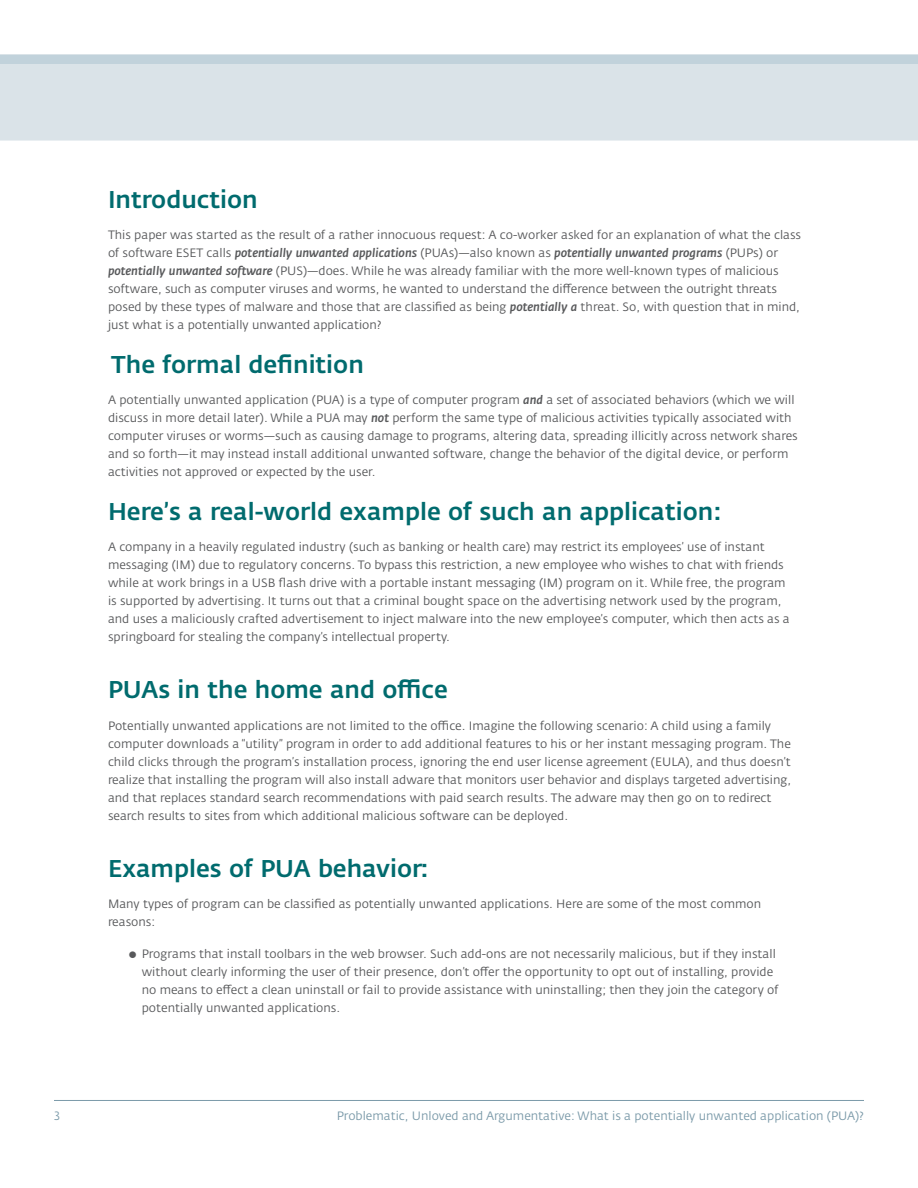
<style>
.page{position:relative;width:918px;height:1188px;background:#fff}
.page>*{position:absolute;margin:0;border:0;box-sizing:border-box;transform-origin:0 0}
.t1{font:500 24px "Fedra Sans Alt Pro";color:#006b6e}
.t2{font:12px/18px "Fedra Sans Alt Pro";color:#58595b}
.t3{font:12px "Fedra Sans Alt Pro";color:#7b9aa9}
.s1{font-weight:500;font-style:italic}
</style>
<div class="page">
<div style="left:0;top:54px;width:918px;height:87px;background:#dae3e8"></div>
<div style="left:0;top:55px;width:918px;height:8px;background:#c1d2db"></div>
<hr style="left:54px;top:1100px;width:810px;height:1px;background:#7b9aa9">
<h1 class="t1" style="left:108px;top:184px;width:151px">Introduction</h1>
<p class="t2" style="left:108px;top:226px;width:695px">This paper was started as the result of a rather innocuous request: A co-worker asked for an explanation of what the class of software ESET calls <span class="s1">potentially unwanted applications</span> (PUAs)—also known as <span class="s1">potentially unwanted programs</span> (PUPs) or <span class="s1">potentially unwanted software</span> (PUS)—does. While he was already familiar with the more well-known types of malicious software, such as computer viruses and worms, he wanted to understand the difference between the outright threats posed by these types of malware and those that are classified as being <span class="s1">potentially a</span> threat. So, with question that in mind, just what is a potentially unwanted application?</p>
<h1 class="t1" style="left:111px;top:349px;width:254px">The formal definition</h1>
<p class="t2" style="left:108px;top:391px;width:691px">A potentially unwanted application (PUA) is a type of computer program <span class="s1">and</span> a set of associated behaviors (which we will discuss in more detail later). While a PUA may <span class="s1">not</span> perform the same type of malicious activities typically associated with computer viruses or worms—such as causing damage to programs, altering data, spreading illicitly across network shares and so forth—it may instead install additional unwanted software, change the behavior of the digital device, or perform activities not approved or expected by the user.</p>
<h1 class="t1" style="left:108px;top:496px;width:615px">Here’s a real-world example of such an application:</h1>
<p class="t2" style="left:108px;top:538px;width:683px">A company in a heavily regulated industry (such as banking or health care) may restrict its employees’ use of instant messaging (IM) due to regulatory concerns. To bypass this restriction, a new employee who wishes to chat with friends while at work brings in a USB flash drive with a portable instant messaging (IM) program on it. While free, the program is supported by advertising. It turns out that a criminal bought space on the advertising network used by the program, and uses a maliciously crafted advertisement to inject malware into the new employee’s computer, which then acts as a springboard for stealing the company’s intellectual property.</p>
<h1 class="t1" style="left:108px;top:675px;width:341px">PUAs in the home and office</h1>
<p class="t2" style="left:108px;top:717px;width:685px">Potentially unwanted applications are not limited to the office. Imagine the following scenario: A child using a family computer downloads a “utility” program in order to add additional features to his or her instant messaging program. The child clicks through the program’s installation process, ignoring the end user license agreement (EULA), and thus doesn’t realize that installing the program will also install adware that monitors user behavior and displays targeted advertising, and that replaces standard search recommendations with paid search results. The adware may then go on to redirect search results to sites from which additional malicious software can be deployed.</p>
<h1 class="t1" style="left:108px;top:853px;width:322px">Examples of PUA behavior:</h1>
<p class="t2" style="left:108px;top:895px;width:655px">Many types of program can be classified as potentially unwanted applications. Here are some of the most common reasons:</p>
<p class="t2" style="left:142px;top:945px;width:638px;text-indent:-14px">● Programs that install toolbars in the web browser. Such add-ons are not necessarily malicious, but if they install without clearly informing the user of their presence, don’t offer the opportunity to opt out of installing, provide no means to effect a clean uninstall or fail to provide assistance with uninstalling; then they join the category of potentially unwanted applications.</p>
<p class="t3" style="left:54px;top:1108px;width:7px">3</p>
<p class="t3" style="left:337px;top:1108px;width:529px">Problematic, Unloved and Argumentative: What is a potentially unwanted application (PUA)?</p>
</div>
